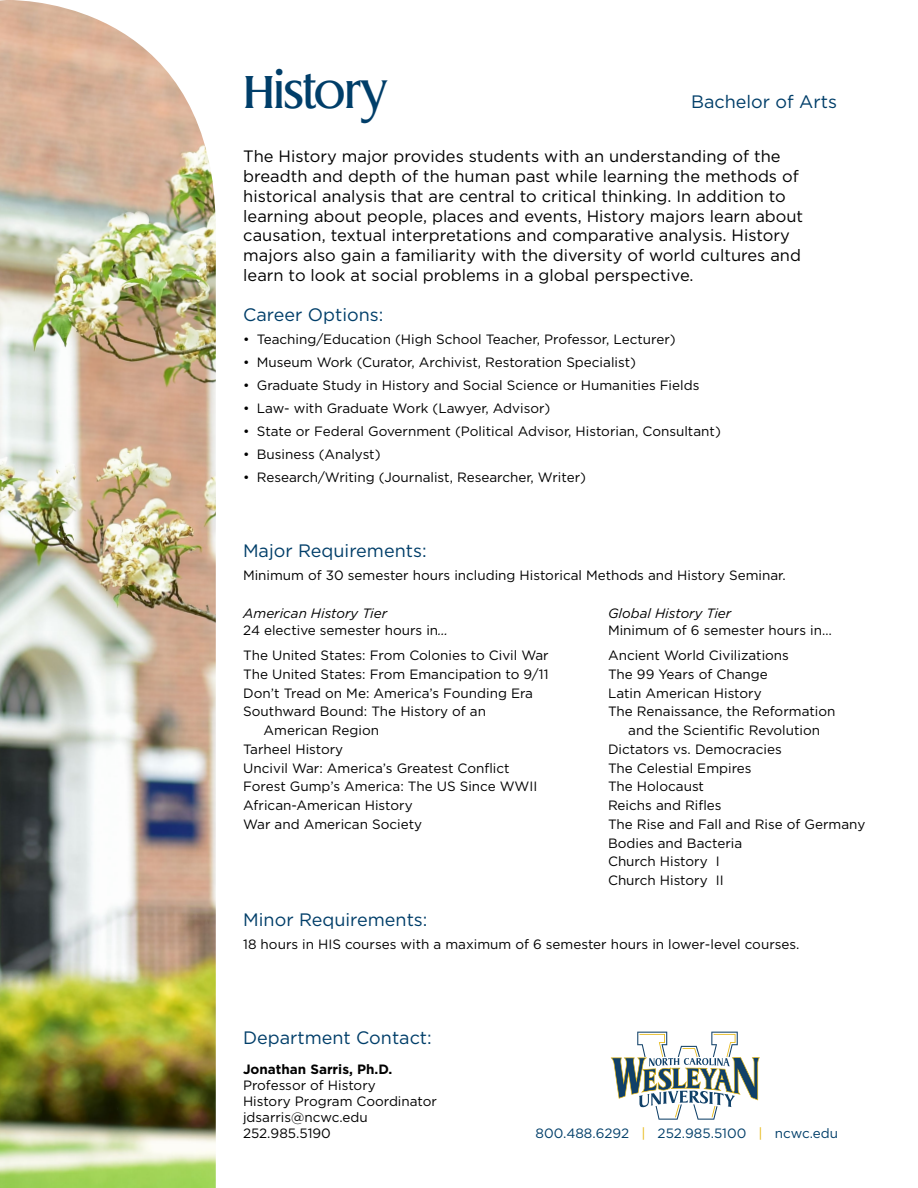
<style>
.page{position:relative;width:918px;height:1188px;background:#fff}
.page>*{position:absolute;margin:0;border:0;box-sizing:border-box;transform-origin:0 0}
.t1{font:46.5px "Griffon";letter-spacing:-.03em;color:#003e69}
.t2{font:18px "Gotham";color:#003e69}
.t3{font:16.5px/19.8px "Gotham";color:#000}
.t4{font:13.5px/16.2px "Gotham";color:#000}
.t5{font:13.5px "Gotham";color:#003e69}
.t6{font:700 13.5px "Gotham";color:#000}
.t7{font:italic 13.5px "Gotham";color:#000}
.s1{font-style:italic}
.s2{color:#e6b711}
</style>
<div class="page">
<img style="left:0;top:0;width:216px;height:1188px">
<svg style="left:611px;top:1032px;width:149px;height:88px"></svg>
<h1 class="t1" style="left:243px;top:59px;width:145px">History</h1>
<h2 class="t2" style="left:691px;top:92px;width:147px">Bachelor of Arts</h2>
<p class="t3" style="left:243px;top:147px;width:561px">The History major provides students with an understanding of the breadth and depth of the human past while learning the methods of historical analysis that are central to critical thinking. In addition to learning about people, places and events, History majors learn about causation, textual interpretations and comparative analysis. History majors also gain a familiarity with the diversity of world cultures and learn to look at social problems in a global perspective.</p>
<h2 class="t2" style="left:243px;top:305px;width:142px">Career Options:</h2>
<p class="t4" style="left:243px;top:331px;width:434px">• Teaching/Education (High School Teacher, Professor, Lecturer)</p>
<p class="t4" style="left:243px;top:354px;width:394px">• Museum Work (Curator, Archivist, Restoration Specialist)</p>
<p class="t4" style="left:243px;top:377px;width:458px">• Graduate Study in History and Social Science or Humanities Fields</p>
<p class="t4" style="left:243px;top:400px;width:309px">• Law- with Graduate Work (Lawyer, Advisor)</p>
<p class="t4" style="left:243px;top:423px;width:479px">• State or Federal Government (Political Advisor, Historian, Consultant)</p>
<p class="t4" style="left:243px;top:446px;width:139px">• Business (Analyst)</p>
<p class="t4" style="left:243px;top:469px;width:344px">• Research/Writing (Journalist, Researcher, Writer)</p>
<h2 class="t2" style="left:243px;top:541px;width:185px">Major Requirements:</h2>
<p class="t4" style="left:243px;top:567px;width:544px">Minimum of 30 semester hours including Historical Methods and History Seminar.</p>
<p class="t4" style="left:243px;top:605px;width:206px"><span class="s1">American History Tier<br></span>24 elective semester hours in<span class="s1">…</span></p>
<p class="t4" style="left:243px;top:647px;width:307px">The United States: From Colonies to Civil War</p>
<p class="t4" style="left:243px;top:666px;width:307px">The United States: From Emancipation to 9/11</p>
<p class="t4" style="left:243px;top:685px;width:291px">Don’t Tread on Me: America’s Founding Era</p>
<p class="t4" style="left:243px;top:703px;width:244px">Southward Bound: The History of an</p>
<p class="t4" style="left:264px;top:722px;width:117px">American Region</p>
<p class="t4" style="left:243px;top:741px;width:102px">Tarheel History</p>
<p class="t4" style="left:243px;top:760px;width:268px">Uncivil War: America’s Greatest Conflict</p>
<p class="t4" style="left:243px;top:778px;width:296px">Forest Gump’s America: The US Since WWII</p>
<p class="t4" style="left:243px;top:797px;width:171px">African-American History</p>
<p class="t4" style="left:243px;top:816px;width:180px">War and American Society</p>
<p class="t7" style="left:608px;top:605px;width:125px">Global History Tier</p>
<p class="t4" style="left:608px;top:617px;width:225px;line-height:25.5px">Minimum of 6 semester hours in…<br>Ancient World Civilizations</p>
<p class="t4" style="left:608px;top:666px;width:161px">The 99 Years of Change</p>
<p class="t4" style="left:608px;top:685px;width:155px">Latin American History</p>
<p class="t4" style="left:608px;top:703px;width:229px">The Renaissance, the Reformation</p>
<p class="t4" style="left:628px;top:722px;width:193px">and the Scientific Revolution</p>
<p class="t4" style="left:608px;top:741px;width:175px">Dictators vs. Democracies</p>
<p class="t4" style="left:608px;top:760px;width:145px">The Celestial Empires</p>
<p class="t4" style="left:608px;top:778px;width:98px">The Holocaust</p>
<p class="t4" style="left:608px;top:797px;width:115px">Reichs and Rifles</p>
<p class="t4" style="left:608px;top:816px;width:259px">The Rise and Fall and Rise of Germany</p>
<p class="t4" style="left:608px;top:835px;width:136px">Bodies and Bacteria</p>
<p class="t4" style="left:608px;top:853px;width:113px">Church History I</p>
<p class="t4" style="left:608px;top:872px;width:117px">Church History II</p>
<h2 class="t2" style="left:243px;top:910px;width:186px">Minor Requirements:</h2>
<p class="t4" style="left:243px;top:936px;width:558px">18 hours in HIS courses with a maximum of 6 semester hours in lower-level courses.</p>
<h2 class="t2" style="left:243px;top:1027px;width:190px">Department Contact:</h2>
<p class="t6" style="left:243px;top:1060px;width:151px">Jonathan Sarris, Ph.D.</p>
<p class="t4" style="left:243px;top:1077px;width:196px">Professor of History<br>History Program Coordinator jdsarris@ncwc.edu<br>252.985.5190</p>
<p class="t5" style="left:536px;top:1126px;width:304px">800.488.6292 <span class="s2">|</span> 252.985.5100 <span class="s2">|</span> ncwc.edu</p>
</div>
